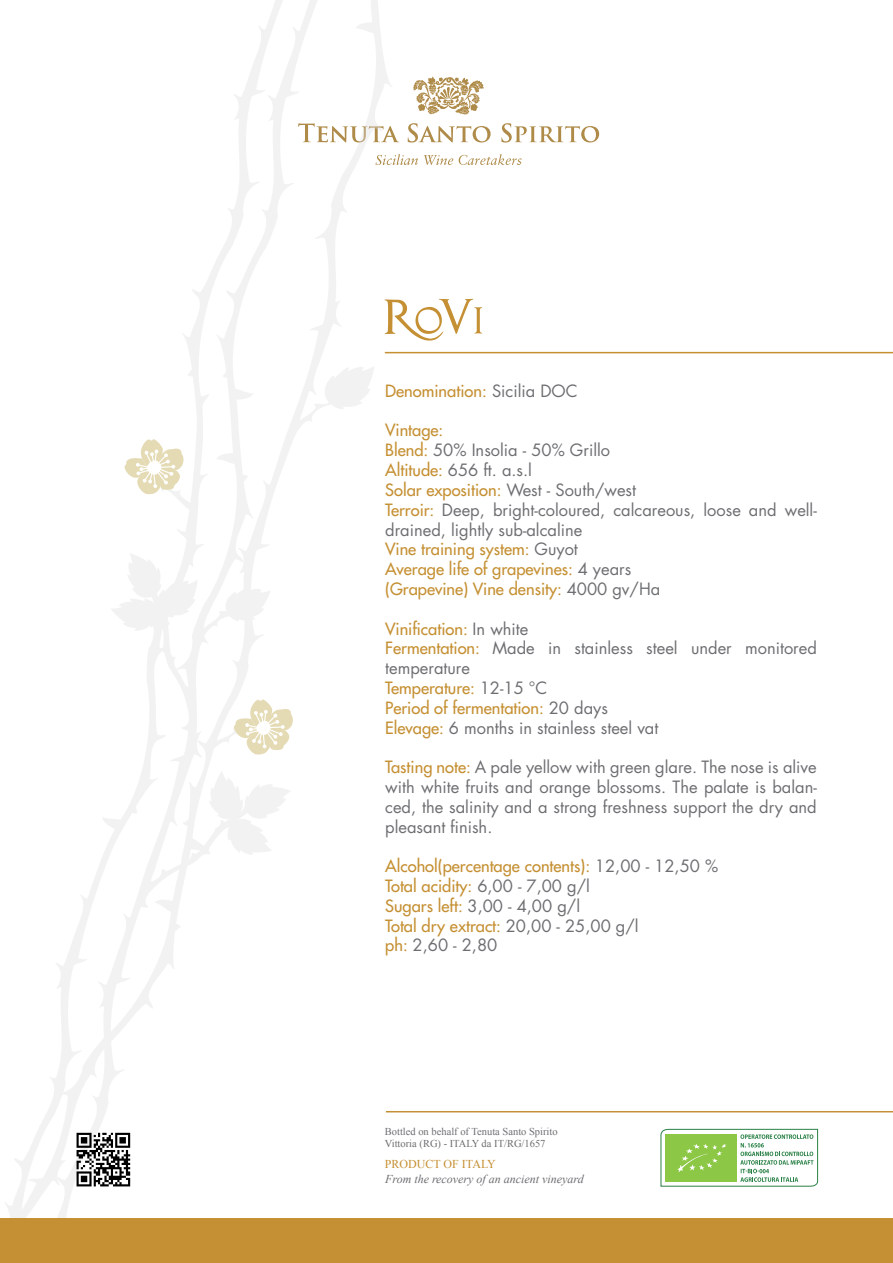
<style>
.page{position:relative;width:893px;height:1263px;background:#fff}
.page>*{position:absolute;margin:0;border:0;box-sizing:border-box;transform-origin:0 0}
.t1{font:16.5px/19.8px "Futura";color:#6d6e71}
.t2{font:16.5px/19.8px "Futura";color:#c59033}
.t3{font:italic 12px "Times New Roman";color:#6d6e71}
.t4{font:12px "Times New Roman";color:#c59033}
.t5{font:10.5px/12px "Times New Roman";color:#6d6e71}
.s1{color:#6d6e71}
.s2{color:#c59033}
</style>
<div class="page">
<svg style="left:660px;top:1129px;width:158px;height:58px"></svg>
<hr style="left:386px;top:1111px;width:507px;height:1px;background:#c59033">
<svg style="left:393px;top:154px;width:25px;height:11px"></svg>
<svg style="left:424px;top:155px;width:29px;height:10px"></svg>
<svg style="left:459px;top:154px;width:63px;height:11px"></svg>
<svg style="left:413px;top:77px;width:71px;height:38px"></svg>
<svg style="left:393px;top:132px;width:6px;height:10px"></svg>
<svg style="left:408px;top:123px;width:83px;height:20px"></svg>
<svg style="left:501px;top:123px;width:98px;height:20px"></svg>
<svg style="left:5px;top:0;width:388px;height:1218px"></svg>
<svg style="left:110px;top:553px;width:88px;height:78px"></svg>
<svg style="left:225px;top:587px;width:46px;height:35px"></svg>
<svg style="left:323px;top:366px;width:51px;height:43px"></svg>
<svg style="left:233px;top:699px;width:60px;height:56px"></svg>
<svg style="left:124px;top:439px;width:60px;height:56px"></svg>
<svg style="left:384px;top:299px;width:98px;height:42px"></svg>
<hr style="left:385px;top:352px;width:508px;height:1px;background:#c59033">
<svg style="left:77px;top:1133px;width:53px;height:53px"></svg>
<div style="left:0;top:1218px;width:893px;height:45px;background:#c59033"></div>
<p class="t2" style="left:385px;top:381px;width:194px">Denomination: <span class="s1">Sicilia DOC</span></p>
<p class="t1" style="left:385px;top:421px;width:433px"><span class="s2">Vintage:<br>Blend:</span> 50% Insolia - 50% Grillo<br><span class="s2">Altitude:</span> 656 ft. a.s.l<br><span class="s2">Solar exposition:</span> West - South/west<br><span class="s2">Terroir:</span> Deep, bright-coloured, calcareous, loose and well&shy;drained, lightly sub-alcaline<br><span class="s2">Vine training system:</span> Guyot<br><span class="s2">Average life of grapevines:</span> 4 years<br><span class="s2">(Grapevine) Vine density:</span> 4000 gv/Ha</p>
<p class="t1" style="left:385px;top:619px;width:433px"><span class="s2">Vinification:</span> In white<br><span class="s2">Fermentation:</span> Made in stainless steel under monitored temperature<br><span class="s2">Temperature:</span> 12-15 °C<br><span class="s2">Period of fermentation:</span> 20 days<br><span class="s2">Elevage:</span> 6 months in stainless steel vat</p>
<p class="t1" style="left:385px;top:757px;width:433px;text-align:justify"><span class="s2">Tasting note:</span> A pale yellow with green glare. The nose is alive with white fruits and orange blossoms. The palate is balan&shy;ced, the salinity and a strong freshness support the dry and pleasant finish.</p>
<p class="t2" style="left:385px;top:856px;width:334px">Alcohol(percentage contents): <span class="s1">12,00 - 12,50 %<br></span>Total acidity: <span class="s1">6,00 - 7,00 g/l<br></span>Sugars left: <span class="s1">3,00 - 4,00 g/l<br></span>Total dry extract: <span class="s1">20,00 - 25,00 g/l<br></span>ph: <span class="s1">2,60 - 2,80</span></p>
<p class="t5" style="left:385px;top:1125px;width:174px">Bottled on behalf of Tenuta Santo Spirito<br>Vittoria (RG) - ITALY da IT/RG/1657</p>
<p class="t4" style="left:385px;top:1156px;width:112px">PRODUCT OF ITALY</p>
<p class="t3" style="left:385px;top:1171px;width:200px">From the recovery of an ancient vineyard</p>
</div>
